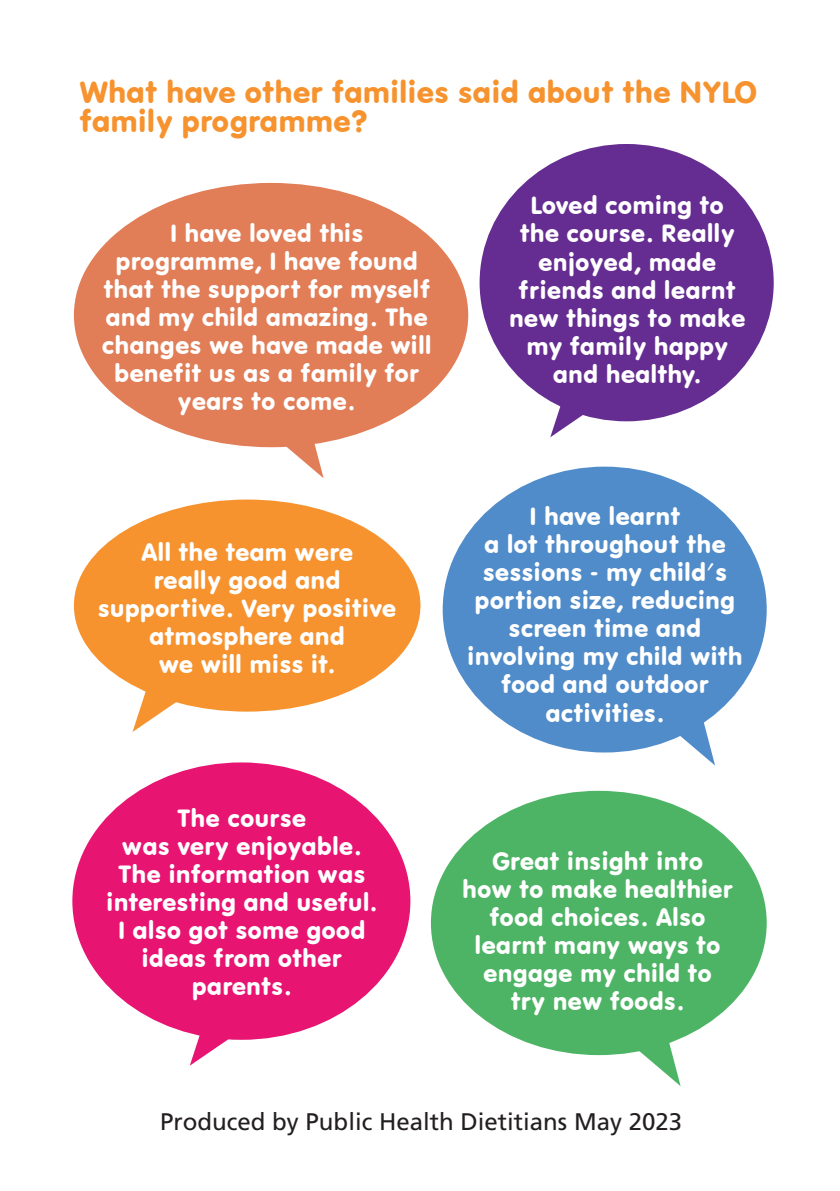
<style>
.page{position:relative;width:840px;height:1191px;background:#fff}
.page>*{position:absolute;margin:0;border:0;box-sizing:border-box;transform-origin:0 0}
.t1{font:32px/29px "VAG Round";letter-spacing:-.005em;color:#f6932f}
.t2{font:26px/28px "VAG Round";color:#fff;text-align:center}
.t3{font:24px "Frutiger";color:#231f20}
</style>
<div class="page">
<div style="left:74px;top:499px;width:346px;height:212px;background:#f6932f;border-radius:50%"></div>
<svg style="left:132px;top:684px;width:71px;height:48px"></svg>
<div style="left:442px;top:466px;width:324px;height:286px;background:#508cc9;border-radius:50%"></div>
<svg style="left:663px;top:722px;width:51px;height:43px"></svg>
<div style="left:70px;top:760px;width:342px;height:282px;background:#e71472;border-radius:50%"></div>
<div style="left:477px;top:142px;width:298px;height:281px;background:#652d91;border-radius:50%"></div>
<svg style="left:190px;top:1033px;width:47px;height:32px"></svg>
<svg style="left:550px;top:405px;width:47px;height:32px"></svg>
<div style="left:430px;top:791px;width:336px;height:264px;background:#4eb465;border-radius:50%"></div>
<div style="left:74px;top:183px;width:394px;height:264px;background:#e17d57;border-radius:50%"></div>
<svg style="left:625px;top:1039px;width:55px;height:47px"></svg>
<svg style="left:268px;top:442px;width:55px;height:36px"></svg>
<p class="t1" style="left:79px;top:77px;width:679px">What have other families said about the NYLO family programme?</p>
<p class="t2" style="left:102px;top:219px;width:331px">I have loved this programme, I have found that the support for myself and my child amazing. The changes we have made will benefit us as a family for years to come.</p>
<p class="t2" style="left:508px;top:191px;width:238px">Loved coming to the course. Really enjoyed, made friends and learnt new things to make my family happy and healthy.</p>
<p class="t2" style="left:98px;top:538px;width:300px">All the team were<br>really good and supportive. Very positive atmosphere and<br>we will miss it.</p>
<p class="t2" style="left:106px;top:804px;width:272px">The course<br>was very enjoyable.<br>The information was interesting and useful.<br>I also got some good ideas from other parents.</p>
<p class="t2" style="left:467px;top:502px;width:277px">I have learnt<br>a lot throughout the sessions - my child's portion size, reducing screen time and involving my child with food and outdoor activities.</p>
<p class="t2" style="left:462px;top:847px;width:272px">Great insight into<br>how to make healthier food choices. Also learnt many ways to engage my child to<br>try new foods.</p>
<p class="t3" style="left:160px;top:1107px;width:523px">Produced by Public Health Dietitians May 2023</p>
</div>
